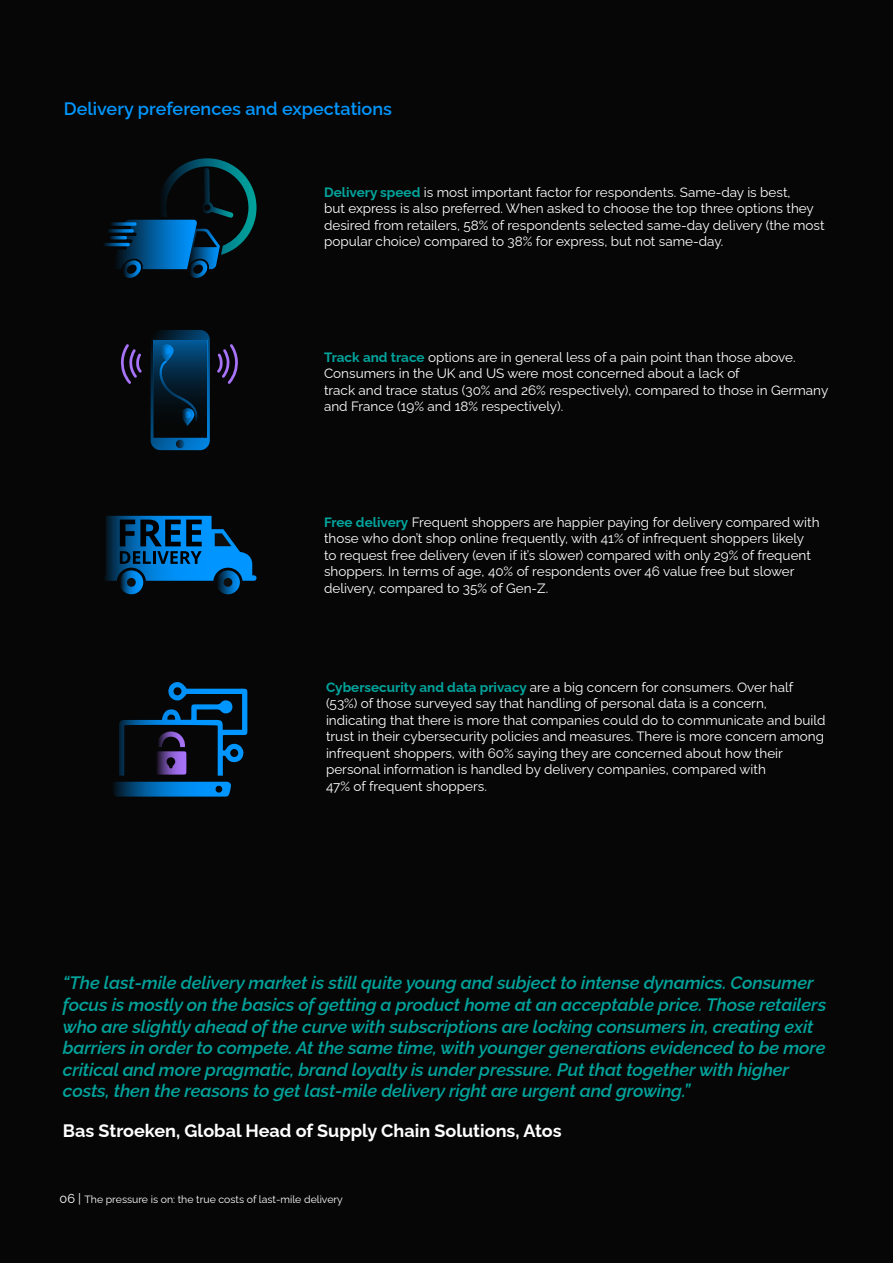
<style>
.page{position:relative;width:893px;height:1263px;background:#060606}
.page>*{position:absolute;margin:0;border:0;box-sizing:border-box;transform-origin:0 0}
.t1{font:italic 600 18px/21.6px "Raleway";letter-spacing:-.01em;color:#00a49c}
.t2{font:700 18px "Raleway";color:#fff}
.t3{font:600 18px "Raleway";color:#0097ff}
.t4{font:13.5px/16.5px "Raleway";color:#fff}
.t5{font:10.5px "Raleway";color:#fff}
.s1{font-weight:700;color:#00a49c}
.s2{font-size:12.75px}
</style>
<div class="page">
<svg style="left:102px;top:243px;width:28px;height:3px"></svg>
<svg style="left:106px;top:229px;width:28px;height:4px"></svg>
<svg style="left:113px;top:158px;width:143px;height:120px"></svg>
<svg style="left:217px;top:344px;width:21px;height:40px"></svg>
<svg style="left:121px;top:344px;width:21px;height:40px"></svg>
<svg style="left:151px;top:330px;width:59px;height:120px"></svg>
<svg style="left:119px;top:570px;width:24px;height:24px"></svg>
<div style="left:127px;top:578px;width:9px;height:9px;background:#0f0f0f;border-radius:50%"></div>
<svg style="left:216px;top:570px;width:24px;height:24px"></svg>
<div style="left:223px;top:578px;width:9px;height:9px;background:#0f0f0f;border-radius:50%"></div>
<svg style="left:105px;top:516px;width:151px;height:65px"></svg>
<svg style="left:113px;top:782px;width:118px;height:14px;background:#016cb8"></svg>
<svg style="left:119px;top:682px;width:128px;height:94px"></svg>
<h1 class="t3" style="left:64px;top:94px;width:330px">Delivery preferences and expectations</h1>
<p class="t4" style="left:324px;top:182px;width:502px"><span class="s1">Delivery speed</span> is most important factor for respondents. Same-day is best,<br>but express is also preferred. When asked to choose the top three options they desired from retailers, 58% of respondents selected same-day delivery (the most popular choice) compared to 38% for express, but not same-day.</p>
<p class="t4" style="left:324px;top:347px;width:506px"><span class="s1">Track and trace</span> options are in general less of a pain point than those above.<br>Consumers in the UK and US were most concerned about a lack of<br>track and trace status (30% and 26% respectively), compared to those in Germany and France (19% and 18% respectively).</p>
<p class="t4" style="left:324px;top:512px;width:497px"><span class="s1">Free delivery</span> Frequent shoppers are happier paying for delivery compared with those who don’t shop online frequently, with 41% of infrequent shoppers likely to request free delivery (even if it’s slower) compared with only 29% of frequent shoppers. In terms of age, 40% of respondents over 46 value free but slower delivery, compared to 35% of Gen-Z.</p>
<p class="t4" style="left:326px;top:677px;width:501px"><span class="s1">Cybersecurity and data privacy</span> are a big concern for consumers. Over half (53%) of those surveyed say that handling of personal data is a concern, indicating that there is more that companies could do to communicate and build trust in their cybersecurity policies and measures. There is more concern among infrequent shoppers, with 60% saying they are concerned about how their personal information is handled by delivery companies, compared with<br>47% of frequent shoppers.</p>
<p class="t1" style="left:63px;top:970px;width:765px">“The last-mile delivery market is still quite young and subject to intense dynamics. Consumer focus is mostly on the basics of getting a product home at an acceptable price. Those retailers who are slightly ahead of the curve with subscriptions are locking consumers in, creating exit barriers in order to compete. At the same time, with younger generations evidenced to be more critical and more pragmatic, brand loyalty is under pressure. Put that together with higher costs, then the reasons to get last-mile delivery right are urgent and growing.”</p>
<h1 class="t2" style="left:63px;top:1116px;width:500px">Bas Stroeken, Global Head of Supply Chain Solutions, Atos</h1>
<p class="t5" style="left:60px;top:1191px;width:285px"><span class="s2">06 |</span> The pressure is on: the true costs of last-mile delivery</p>
</div>
